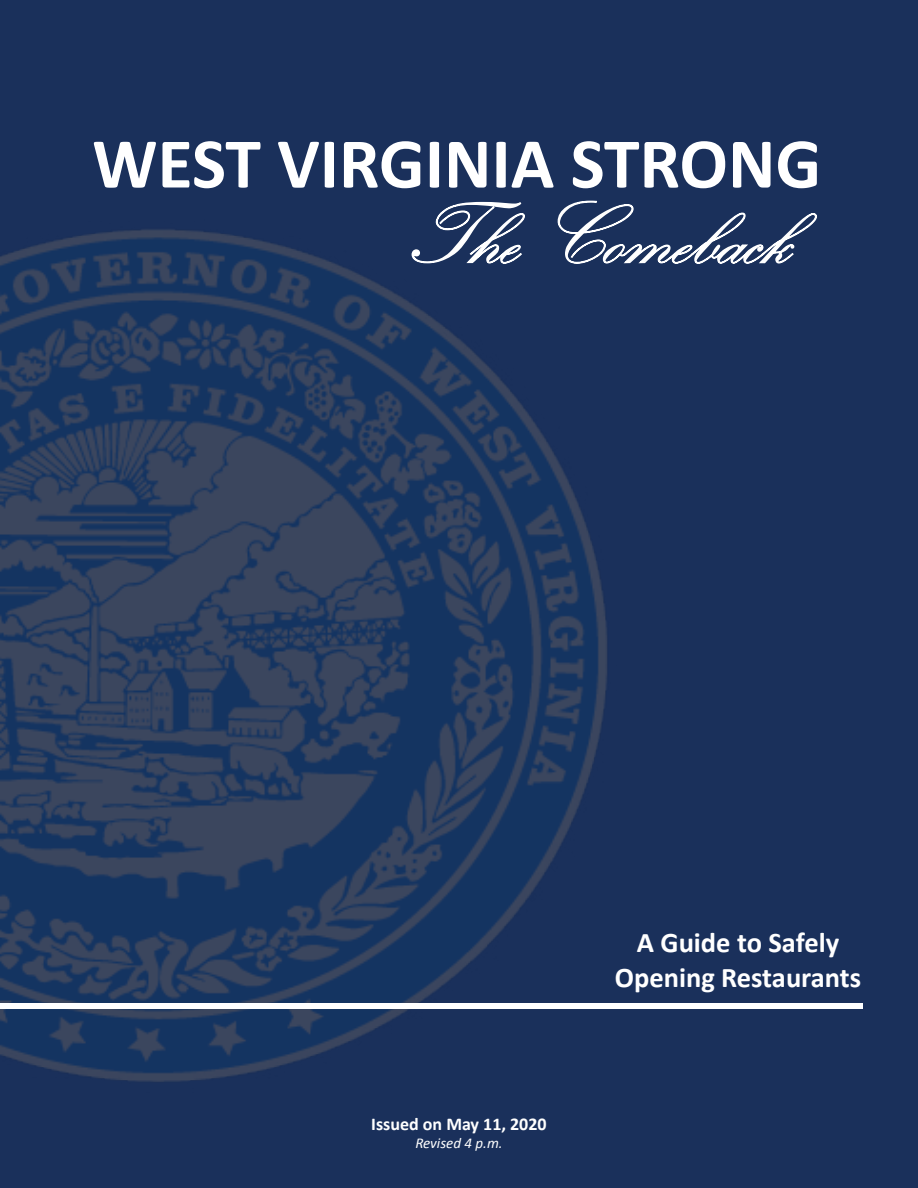
<style>
.page{position:relative;width:918px;height:1188px;background:#1a305b}
.page>*{position:absolute;margin:0;border:0;box-sizing:border-box;transform-origin:0 0}
.t1{font:90px "Kunstler Script";color:#fff}
.t2{font:700 72px "Calibri";color:#fff}
.t3{font:700 28.5px/34.2px "Calibri";color:#fff;text-align:center}
.t4{font:700 18px "Calibri";color:#fff}
.t5{font:italic 15px "Calibri";color:#fff}
</style>
<div class="page">
<svg style="left:722px;top:212px;width:95px;height:52px"></svg>
<img style="left:0;top:200px;width:722px;height:882px">
<div style="left:0;top:1003px;width:863px;height:6px;background:#fff"></div>
<h2 class="t2" style="left:92px;top:113px;width:731px">WEST VIRGINIA STRONG</h2>
<h1 class="t1" style="left:408px;top:188px;width:384px">The Comeback</h1>
<p class="t4" style="left:371px;top:1111px;width:177px">Issued on May 11, 2020</p>
<p class="t5" style="left:415px;top:1133px;width:89px">Revised 4 p.m.</p>
<p class="t3" style="left:615px;top:925px;width:248px">A Guide to Safely<br>Opening Restaurants</p>
</div>
